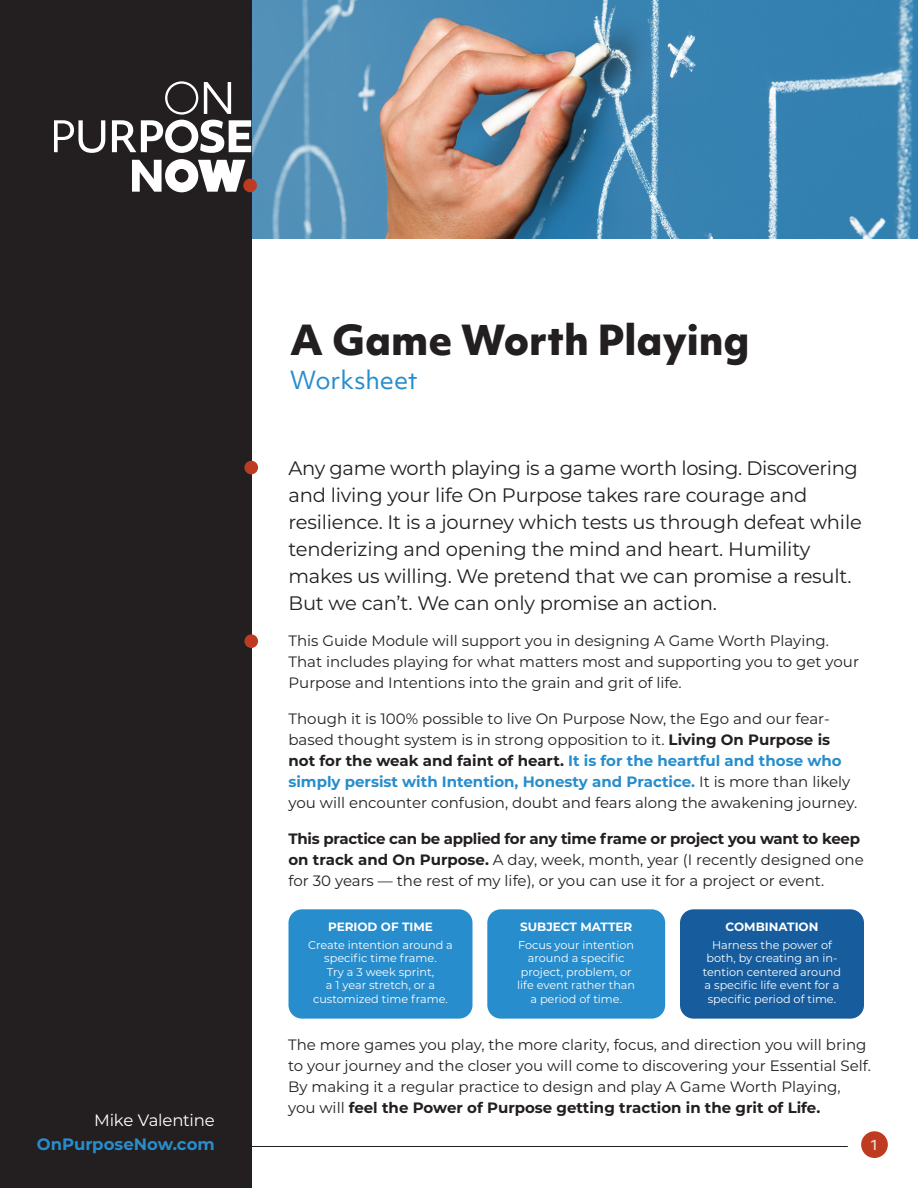
<style>
.page{position:relative;width:918px;height:1188px;background:#fff}
.page>*{position:absolute;margin:0;border:0;box-sizing:border-box;transform-origin:0 0}
.t1{font:800 39.75px "Objektiv Mk 1";color:#231f20}
.t2{font:24px "Objektiv Mk 1";letter-spacing:-.005em;color:#278dcd}
.t3{font:19.5px/27px "Montserrat";letter-spacing:-.01em;color:#231f20}
.t4{font:700 16.5px/24px "Montserrat";color:#278dcd;text-align:right}
.t5{font:15px/21px "Montserrat";color:#231f20}
.t6{font:500 13.5px "Objektiv Mk 1";color:#e6dfd9}
.t7{font:700 12px "Montserrat";color:#fff}
.t8{font:11.25px/13.5px "Montserrat";color:#fff;text-align:center}
.s1{font-weight:400;color:#fff}
.s2{font-weight:700}
.s3{font-weight:700;color:#278dcd}
</style>
<div class="page">
<img style="left:251px;top:0;width:667px;height:239px">
<div style="left:861px;top:1131px;width:27px;height:27px;background:#be3a20;border-radius:50%"></div>
<div style="left:0;top:0;width:251px;height:1188px;background:#231f20"></div>
<div style="left:244px;top:461px;width:14px;height:13px;background:#be3a20;border-radius:50%"></div>
<div style="left:244px;top:634px;width:14px;height:14px;background:#be3a20;border-radius:50%"></div>
<hr style="left:251px;top:1146px;width:597px;height:1px;background:#231f20">
<svg style="left:54px;top:120px;width:51px;height:33px"></svg>
<svg style="left:112px;top:81px;width:139px;height:72px"></svg>
<svg style="left:132px;top:159px;width:113px;height:33px"></svg>
<div style="left:243px;top:179px;width:14px;height:13px;background:#be3a20;border-radius:50%"></div>
<div style="left:288px;top:909px;width:185px;height:110px;background:#278dcd;border-radius:13px"></div>
<div style="left:487px;top:909px;width:178px;height:110px;background:#278dcd;border-radius:13px"></div>
<div style="left:680px;top:909px;width:184px;height:110px;background:#175d9e;border-radius:13px"></div>
<p class="t4" style="left:37px;top:1107px;width:179px"><span class="s1">Mike Valentine<br></span>OnPurposeNow.com</p>
<p class="t1" style="left:290px;top:311px;width:461px">A Game Worth Playing</p>
<p class="t2" style="left:290px;top:364px;width:129px">Worksheet</p>
<p class="t3" style="left:288px;top:454px;width:575px">Any game worth playing is a game worth losing. Discovering and living your life On Purpose takes rare courage and resilience. It is a journey which tests us through defeat while tenderizing and opening the mind and heart. Humility makes us willing. We pretend that we can promise a result.<br>But we can’t. We can only promise an action.</p>
<p class="t5" style="left:288px;top:629px;width:572px">This Guide Module will support you in designing A Game Worth Playing.<br>That includes playing for what matters most and supporting you to get your<br>Purpose and Intentions into the grain and grit of life.</p>
<p class="t5" style="left:288px;top:707px;width:570px">Though it is 100% possible to live On Purpose Now, the Ego and our fear&shy;based thought system is in strong opposition to it. <span class="s2">Living On Purpose is not for the weak and faint of heart.</span> <span class="s3">It is for the heartful and those who simply persist with Intention, Honesty and Practice.</span> It is more than likely you will encounter confusion, doubt and fears along the awakening journey.</p>
<p class="t5" style="left:288px;top:827px;width:577px"><span class="s2">This practice can be applied for any time frame or project you want to keep on track and On Purpose.</span> A day, week, month, year (I recently designed one for 30 years — the rest of my life), or you can use it for a project or event.</p>
<p class="t7" style="left:328px;top:918px;width:106px">PERIOD OF TIME</p>
<p class="t8" style="left:308px;top:938px;width:146px">Create intention around a specific time frame.</p>
<p class="t8" style="left:313px;top:965px;width:136px">Try a 3 week sprint,<br>a 1 year stretch, or a customized time frame.</p>
<p class="t7" style="left:726px;top:918px;width:94px">COMBINATION</p>
<p class="t8" style="left:703px;top:938px;width:140px">Harness the power of both, by creating an in&shy;tention centered around a specific life event for a specific period of time.</p>
<p class="t5" style="left:288px;top:1034px;width:584px">The more games you play, the more clarity, focus, and direction you will bring to your journey and the closer you will come to discovering your Essential Self.<br>By making it a regular practice to design and play A Game Worth Playing, you will <span class="s2">feel the Power of Purpose getting traction in the grit of Life.</span></p>
<p class="t7" style="left:520px;top:918px;width:114px">SUBJECT MATTER</p>
<p class="t8" style="left:517px;top:938px;width:119px">Focus your intention around a specific project, problem, or life event rather than a period of time.</p>
<p class="t6" style="left:870px;top:1136px;width:10px">1</p>
</div>
